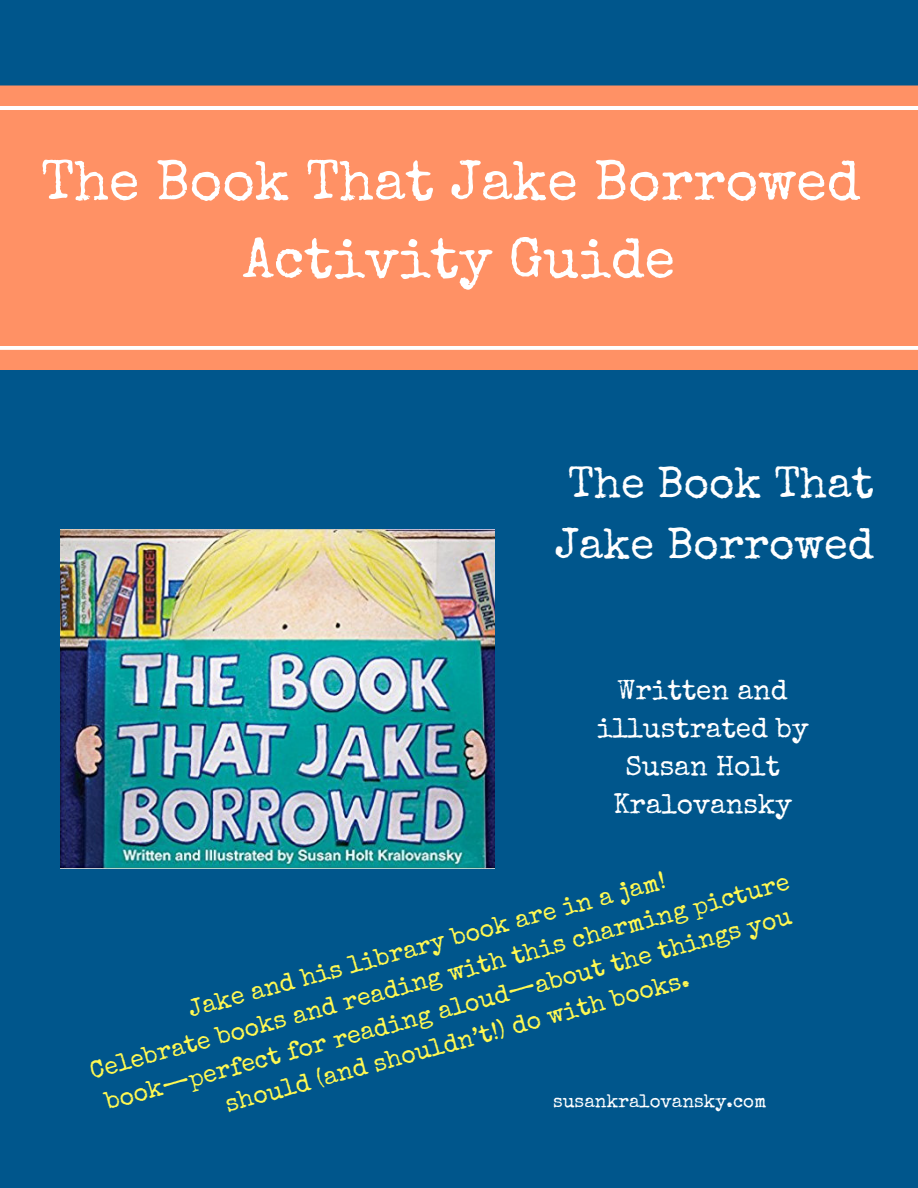
<style>
.page{position:relative;width:918px;height:1188px;background:#00568c}
.page>*{position:absolute;margin:0;border:0;box-sizing:border-box;transform-origin:0 0}
.t1{font:55.95px/77.7px "Special Elite";color:#fff;text-align:center}
.t2{font:43.65px/60.8px "Special Elite";color:#fff}
.t3{font:28.05px/38.2px "Special Elite";color:#fff;text-align:center}
.t4{font:24.9px/33.8px "Special Elite";color:#fff952;text-align:center}
.t5{font:18.75px "Special Elite";color:#fff}
</style>
<div class="page">
<img style="left:61px;top:530px;width:434px;height:338px">
<div style="left:0;top:86px;width:918px;height:284px;background:#ff9165"></div>
<svg style="left:0;top:346px;width:918px;height:4px;background:#fffbfa"></svg>
<hr style="left:0;top:106px;width:918px;height:4px;background:#fff">
<h1 class="t1" style="left:41px;top:149px;width:821px">The Book That Jake Borrowed<br>Activity Guide</h1>
<h2 class="t2" style="left:555px;top:458px;width:320px">The Book That<br>Jake Borrowed</h2>
<p class="t3" style="left:597px;top:674px;width:213px">Written and illustrated by<br>Susan Holt<br>Kralovansky</p>
<p class="t4" style="left:78px;top:1024px;width:725px;rotate:-15deg">Jake and his library book are in a jam!<br>Celebrate books and reading with this charming picture book—perfect for reading aloud—about the things you should (and shouldn’t!) do with books.</p>
<p class="t5" style="left:553px;top:1094px;width:215px">susankralovansky.com</p>
</div>
